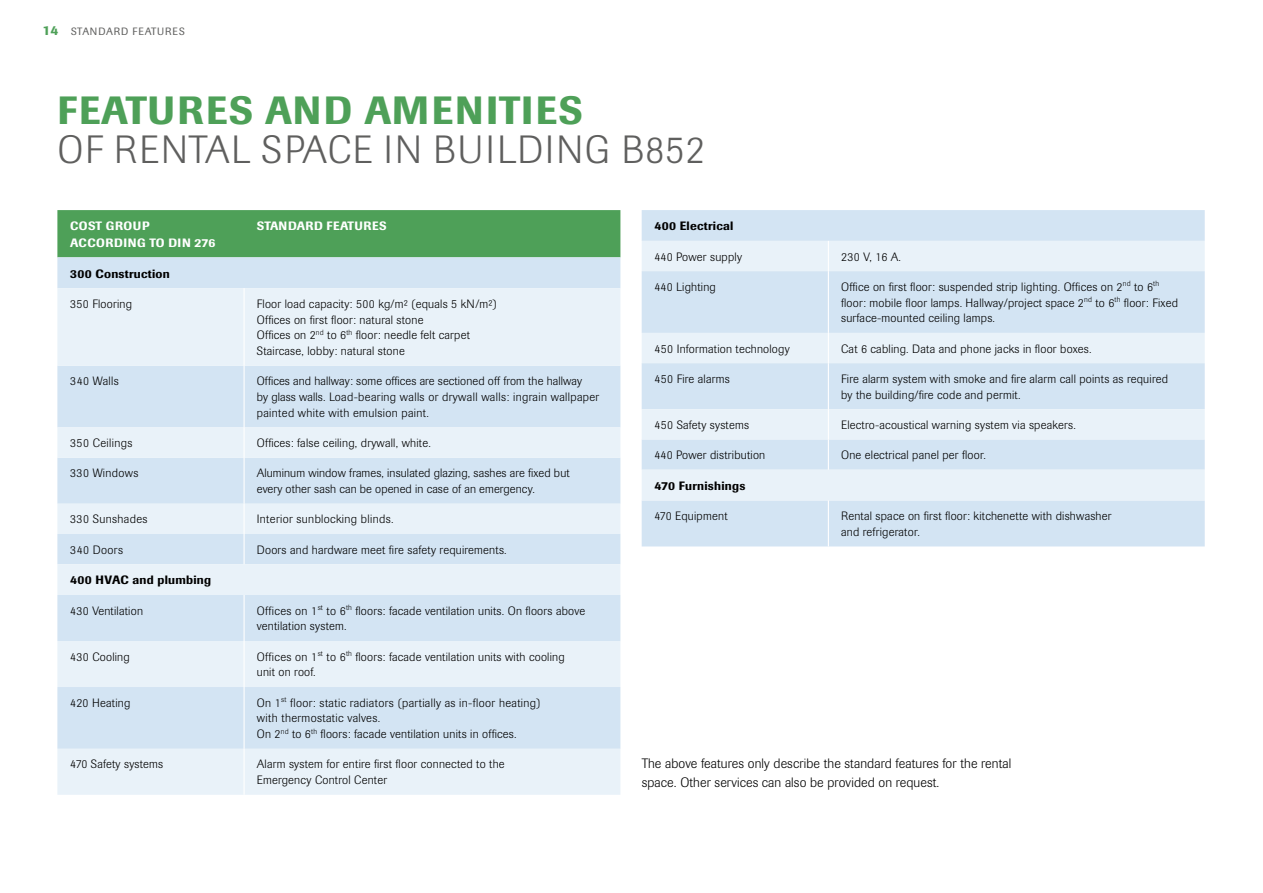
<style>
.page{position:relative;width:1263px;height:893px;background:#fff}
.page>*{position:absolute;margin:0;border:0;box-sizing:border-box;transform-origin:0 0}
.t1{font:300 39px "Imago";letter-spacing:.04em;color:#5f5f5e}
.t2{font:500 39px "Imago";letter-spacing:.04em;color:#4ea058}
.t3{font:300 13.5px/19.5px "Imago";letter-spacing:.01em;color:#000}
.t4{font:300 12px/15.8px "Imago";letter-spacing:.02em;color:#000}
.t5{font:500 12px "Imago";letter-spacing:.02em;color:#000}
.t6{font:500 12px/16.5px "Imago";letter-spacing:.04em;color:#fff}
.t7{font:500 12px "Imago";letter-spacing:.02em;color:#fff}
.t8{font:10.5px "Imago";letter-spacing:.08em;color:#5f5f5e}
.s1{font-weight:500;font-size:13.5px;color:#4ea058}
</style>
<div class="page">
<div style="left:57px;top:210px;width:563px;height:47px;background:#4ea058"></div>
<div style="left:57px;top:257px;width:563px;height:31px;background:#d3e4f3"></div>
<svg style="left:57px;top:288px;width:563px;height:507px;background:#deebf6"></svg>
<hr style="left:244px;top:687px;width:1px;height:62px;background:#fff">
<hr style="left:244px;top:749px;width:1px;height:46px;background:#fff">
<hr style="left:244px;top:288px;width:1px;height:78px;background:#fff">
<hr style="left:244px;top:366px;width:1px;height:61px;background:#fff">
<hr style="left:244px;top:427px;width:1px;height:31px;background:#fff">
<hr style="left:244px;top:458px;width:1px;height:46px;background:#fff">
<hr style="left:244px;top:504px;width:1px;height:30px;background:#fff">
<hr style="left:244px;top:534px;width:1px;height:30px;background:#fff">
<hr style="left:244px;top:595px;width:1px;height:46px;background:#fff">
<hr style="left:244px;top:641px;width:1px;height:46px;background:#fff">
<div style="left:642px;top:210px;width:563px;height:336px;background:#d3e4f3"></div>
<svg style="left:642px;top:241px;width:563px;height:259px;background:#ddeaf5"></svg>
<hr style="left:828px;top:241px;width:1px;height:30px;background:#fff">
<hr style="left:828px;top:271px;width:1px;height:62px;background:#fff">
<hr style="left:828px;top:333px;width:1px;height:30px;background:#fff">
<hr style="left:828px;top:363px;width:1px;height:46px;background:#fff">
<hr style="left:828px;top:409px;width:1px;height:30px;background:#fff">
<hr style="left:828px;top:439px;width:1px;height:31px;background:#fff">
<hr style="left:828px;top:500px;width:1px;height:46px;background:#fff">
<p class="t8" style="left:43px;top:25px;width:144px"><span class="s1">14</span> STANDARD FEATURES</p>
<h1 class="t2" style="left:57px;top:87px;width:527px">FEATURES AND AMENITIES</h1>
<h1 class="t1" style="left:57px;top:128px;width:649px">OF RENTAL SPACE IN BUILDING B852</h1>
<p class="t6" style="left:70px;top:218px;width:147px">COST GROUP<br>ACCORDING TO DIN 276</p>
<p class="t7" style="left:257px;top:219px;width:131px">STANDARD FEATURES</p>
<p class="t5" style="left:70px;top:266px;width:101px">300 Construction</p>
<p class="t4" style="left:70px;top:296px;width:63px">350 Flooring</p>
<p class="t4" style="left:257px;top:296px;width:242px">Floor load capacity: 500 kg/m² (equals 5 kN/m²)<br>Offices on first floor: natural stone<br>Offices on 2<sup>nd</sup> to 6<sup>th</sup> floor: needle felt carpet Staircase, lobby: natural stone</p>
<p class="t4" style="left:70px;top:373px;width:50px">340 Walls</p>
<p class="t4" style="left:257px;top:373px;width:344px">Offices and hallway: some offices are sectioned off from the hallway<br>by glass walls. Load-bearing walls or drywall walls: ingrain wallpaper painted white with emulsion paint.</p>
<p class="t4" style="left:70px;top:435px;width:64px">350 Ceilings</p>
<p class="t4" style="left:257px;top:435px;width:176px">Offices: false ceiling, drywall, white.</p>
<p class="t4" style="left:70px;top:465px;width:70px">330 Windows</p>
<p class="t4" style="left:257px;top:465px;width:314px">Aluminum window frames, insulated glazing, sashes are fixed but every other sash can be opened in case of an emergency.</p>
<p class="t4" style="left:70px;top:511px;width:79px">330 Sunshades</p>
<p class="t4" style="left:257px;top:511px;width:138px">Interior sunblocking blinds.</p>
<p class="t4" style="left:70px;top:542px;width:54px">340 Doors</p>
<p class="t4" style="left:257px;top:542px;width:251px">Doors and hardware meet fire safety requirements.</p>
<p class="t5" style="left:70px;top:573px;width:143px">400 HVAC and plumbing</p>
<p class="t4" style="left:70px;top:603px;width:74px">430 Ventilation</p>
<p class="t4" style="left:257px;top:603px;width:330px">Offices on 1<sup>st</sup> to 6<sup>th</sup> floors: facade ventilation units. On floors above ventilation system.</p>
<p class="t4" style="left:70px;top:649px;width:61px">430 Cooling</p>
<p class="t4" style="left:257px;top:649px;width:309px">Offices on 1<sup>st</sup> to 6<sup>th</sup> floors: facade ventilation units with cooling unit on roof.</p>
<p class="t4" style="left:70px;top:695px;width:62px">420 Heating</p>
<p class="t4" style="left:257px;top:695px;width:285px">On 1<sup>st</sup> floor: static radiators (partially as in-floor heating) with thermostatic valves.<br>On 2<sup>nd</sup> to 6<sup>th</sup> floors: facade ventilation units in offices.</p>
<p class="t4" style="left:70px;top:757px;width:95px">470 Safety systems</p>
<p class="t4" style="left:257px;top:757px;width:249px">Alarm system for entire first floor connected to the<br>Emergency Control Center</p>
<p class="t5" style="left:654px;top:219px;width:80px">400 Electrical</p>
<p class="t4" style="left:654px;top:249px;width:89px">440 Power supply</p>
<p class="t4" style="left:841px;top:249px;width:61px">230 V, 16 A.</p>
<p class="t4" style="left:654px;top:279px;width:63px">440 Lighting</p>
<p class="t4" style="left:841px;top:279px;width:338px">Office on first floor: suspended strip lighting. Offices on 2<sup>nd</sup> to 6<sup>th </sup>floor: mobile floor lamps. Hallway/project space 2<sup>nd</sup> to 6<sup>th</sup> floor: Fixed surface-mounted ceiling lamps.</p>
<p class="t4" style="left:654px;top:341px;width:137px">450 Information technology</p>
<p class="t4" style="left:841px;top:341px;width:252px">Cat 6 cabling. Data and phone jacks in floor boxes.</p>
<p class="t4" style="left:654px;top:371px;width:77px">450 Fire alarms</p>
<p class="t4" style="left:841px;top:371px;width:328px">Fire alarm system with smoke and fire alarm call points as required by the building/fire code and permit.</p>
<p class="t4" style="left:654px;top:417px;width:96px">450 Safety systems</p>
<p class="t4" style="left:841px;top:417px;width:236px">Electro-acoustical warning system via speakers.</p>
<p class="t4" style="left:654px;top:447px;width:112px">440 Power distribution</p>
<p class="t4" style="left:841px;top:447px;width:146px">One electrical panel per floor.</p>
<p class="t5" style="left:654px;top:478px;width:92px">470 Furnishings</p>
<p class="t4" style="left:654px;top:508px;width:75px">470 Equipment</p>
<p class="t4" style="left:841px;top:508px;width:272px">Rental space on first floor: kitchenette with dishwasher and refrigerator.</p>
<p class="t3" style="left:642px;top:753px;width:371px">The above features only describe the standard features for the rental space. Other services can also be provided on request.</p>
</div>
